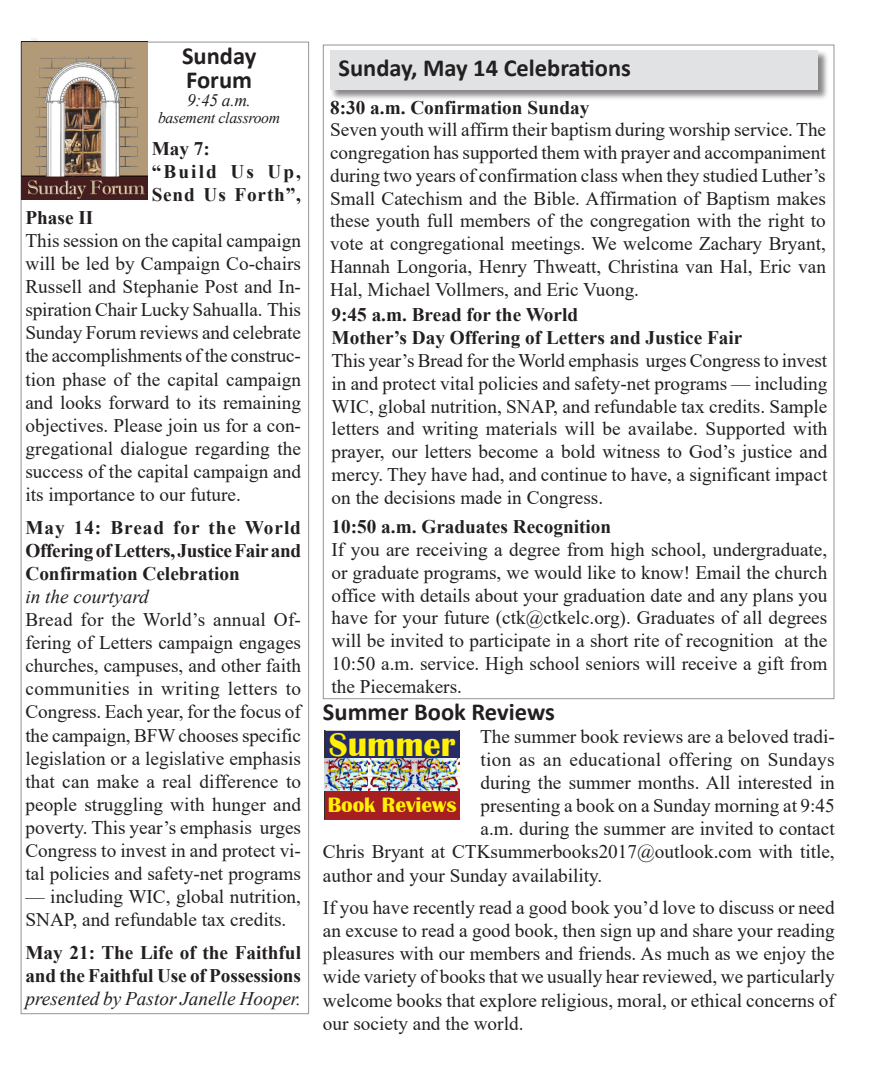
<style>
.page{position:relative;width:882px;height:1071px;background:#fff}
.page>*{position:absolute;margin:0;border:0;box-sizing:border-box;transform-origin:0 0}
.t1{font:700 34.3px "Britannic";color:#fff101}
.Inside_Heading{font:700 24.5px "Calibri";color:#231f20}
.t2{font:700 22.57px "Britannic";color:#fff101}
.t3{font:700 21.35px "Britannic";color:#fff101}
.t4{font:19.25px/23.1px "Times New Roman";color:#231f20;text-align:justify}
.t5{font:700 19.25px/23.1px "Times New Roman";color:#231f20}
.t6{font:italic 19.25px "Times New Roman";color:#231f20}
.t7{font:700 19.25px/23.1px "Times New Roman";letter-spacing:.04em;color:#231f20}
.Inside_Heading-2{font:italic 17.5px "Times New Roman";color:#231f20}
.Inside_Heading-3{font:italic 15.75px "Times New Roman";letter-spacing:-.02em;color:#231f20}
.s1{font-weight:400;font-style:italic}
</style>
<div class="page">
<div style="left:32px;top:38px;width:5px;height:14px;background:#f2f3f4"></div>
<div style="left:31px;top:38px;width:5px;height:14px;background:#f2f3f4"></div>
<img style="left:22px;top:41px;width:126px;height:159px">
<svg style="left:324px;top:731px;width:136px;height:89px"></svg>
<div style="left:325px;top:731px;width:134px;height:28px;background:#262a65"></div>
<div style="left:325px;top:790px;width:134px;height:29px;background:#a61e21"></div>
<img style="left:325px;top:759px;width:44px;height:31px">
<img style="left:415px;top:759px;width:44px;height:31px">
<img style="left:369px;top:759px;width:46px;height:31px">
<div style="left:331px;top:50px;width:498px;height:50px;background:#231f20;opacity:.53"></div>
<div style="left:331px;top:50px;width:487px;height:40px;background:#e1e2e4"></div>
<p class="Inside_Heading" style="left:182px;top:38px;width:76px">Sunday</p>
<p class="Inside_Heading" style="left:186px;top:63px;width:67px">Forum</p>
<p class="Inside_Heading-2" style="left:187px;top:88px;width:65px">9:45 a.m.</p>
<p class="Inside_Heading-3" style="left:158px;top:107px;width:124px">basement classroom</p>
<p class="t5" style="left:152px;top:136px;width:60px">May 7:</p>
<p class="t7" style="left:152px;top:159px;width:151px">“Build Us Up,<br>Send Us Forth”,</p>
<p class="t5" style="left:25px;top:205px;width:69px">Phase II</p>
<p class="t4" style="left:25px;top:228px;width:277px">This session on the capital campaign will be led by Campaign Co-chairs Russell and Stephanie Post and In&shy;spiration Chair Lucky Sahualla. This Sunday Forum reviews and celebrate the accomplishments of the construc&shy;tion phase of the capital campaign and looks forward to its remaining objectives. Please join us for a con&shy;gregational dialogue regarding the success of the capital campaign and its importance to our future.</p>
<p class="t5" style="left:25px;top:515px;width:277px">May 14: Bread for the World<br>Offering of Letters, Justice Fair and<br>Confirmation Celebration<br><span class="s1">in the courtyard</span></p>
<p class="t4" style="left:25px;top:607px;width:277px">Bread for the World’s annual Of&shy;fering of Letters campaign engages churches, campuses, and other faith communities in writing letters to Congress. Each year, for the focus of the campaign, BFW chooses specific legislation or a legislative emphasis that can make a real difference to people struggling with hunger and poverty. This year’s emphasis urges Congress to invest in and protect vi&shy;tal policies and safety-net programs</p>
<p class="t4" style="left:25px;top:885px;width:277px">— including WIC, global nutrition,<br>SNAP, and refundable tax credits.</p>
<p class="t5" style="left:25px;top:940px;width:277px">May 21: The Life of the Faithful and the Faithful Use of Possessions</p>
<p class="t6" style="left:25px;top:985px;width:277px">presented by Pastor Janelle Hooper.</p>
<p class="Inside_Heading" style="left:338px;top:51px;width:294px">Sunday, May 14 Celebrations</p>
<p class="t5" style="left:330px;top:95px;width:261px">8:30 a.m. Confirmation Sunday</p>
<p class="t4" style="left:330px;top:118px;width:497px">Seven youth will affirm their baptism during worship service. The congregation has supported them with prayer and accompaniment during two years of confirmation class when they studied Luther’s Small Catechism and the Bible. Affirmation of Baptism makes these youth full members of the congregation with the right to vote at congregational meetings. We welcome Zachary Bryant, Hannah Longoria, Henry Thweatt, Christina van Hal, Eric van Hal, Michael Vollmers, and Eric Vuong.</p>
<p class="t5" style="left:332px;top:303px;width:248px">9:45 a.m. Bread for the World</p>
<p class="t5" style="left:332px;top:326px;width:412px">Mother’s Day Offering of Letters and Justice Fair</p>
<p class="t4" style="left:332px;top:349px;width:497px">This year’s Bread for the World emphasis urges Congress to invest in and protect vital policies and safety-net programs — including WIC, global nutrition, SNAP, and refundable tax credits. Sample letters and writing materials will be availabe. Supported with prayer, our letters become a bold witness to God’s justice and mercy. They have had, and continue to have, a significant impact on the decisions made in Congress.</p>
<p class="t5" style="left:332px;top:515px;width:281px">10:50 a.m. Graduates Recognition</p>
<p class="t4" style="left:332px;top:538px;width:497px">If you are receiving a degree from high school, undergraduate, or graduate programs, we would like to know! Email the church office with details about your graduation date and any plans you have for your future (ctk@ctkelc.org). Graduates of all degrees will be invited to participate in a short rite of recognition at the 10:50 a.m. service. High school seniors will receive a gift from the Piecemakers.</p>
<p class="Inside_Heading" style="left:323px;top:694px;width:233px">Summer Book Reviews</p>
<p class="t1" style="left:329px;top:725px;width:128px">Summer</p>
<p class="t4" style="left:480px;top:724px;width:356px">The summer book reviews are a beloved tradi-</p>
<p class="t4" style="left:481px;top:747px;width:356px">tion as an educational offering on Sundays</p>
<p class="t4" style="left:481px;top:771px;width:356px">during the summer months. All interested in</p>
<p class="t4" style="left:481px;top:794px;width:356px">presenting a book on a Sunday morning at 9:45</p>
<p class="t4" style="left:481px;top:817px;width:356px">a.m. during the summer are invited to contact</p>
<p class="t4" style="left:323px;top:840px;width:513px">Chris Bryant at CTKsummerbooks2017@outlook.com with title,</p>
<p class="t4" style="left:323px;top:863px;width:281px">author and your Sunday availability.</p>
<p class="t4" style="left:323px;top:896px;width:513px">If you have recently read a good book you’d love to discuss or need an excuse to read a good book, then sign up and share your reading pleasures with our members and friends. As much as we enjoy the wide variety of books that we usually hear reviewed, we particularly welcome books that explore religious, moral, or ethical concerns of our society and the world.</p>
<p class="t2" style="left:329px;top:792px;width:127px">Book Review</p>
<p class="t3" style="left:328px;top:793px;width:130px">Book Reviews</p>
</div>
